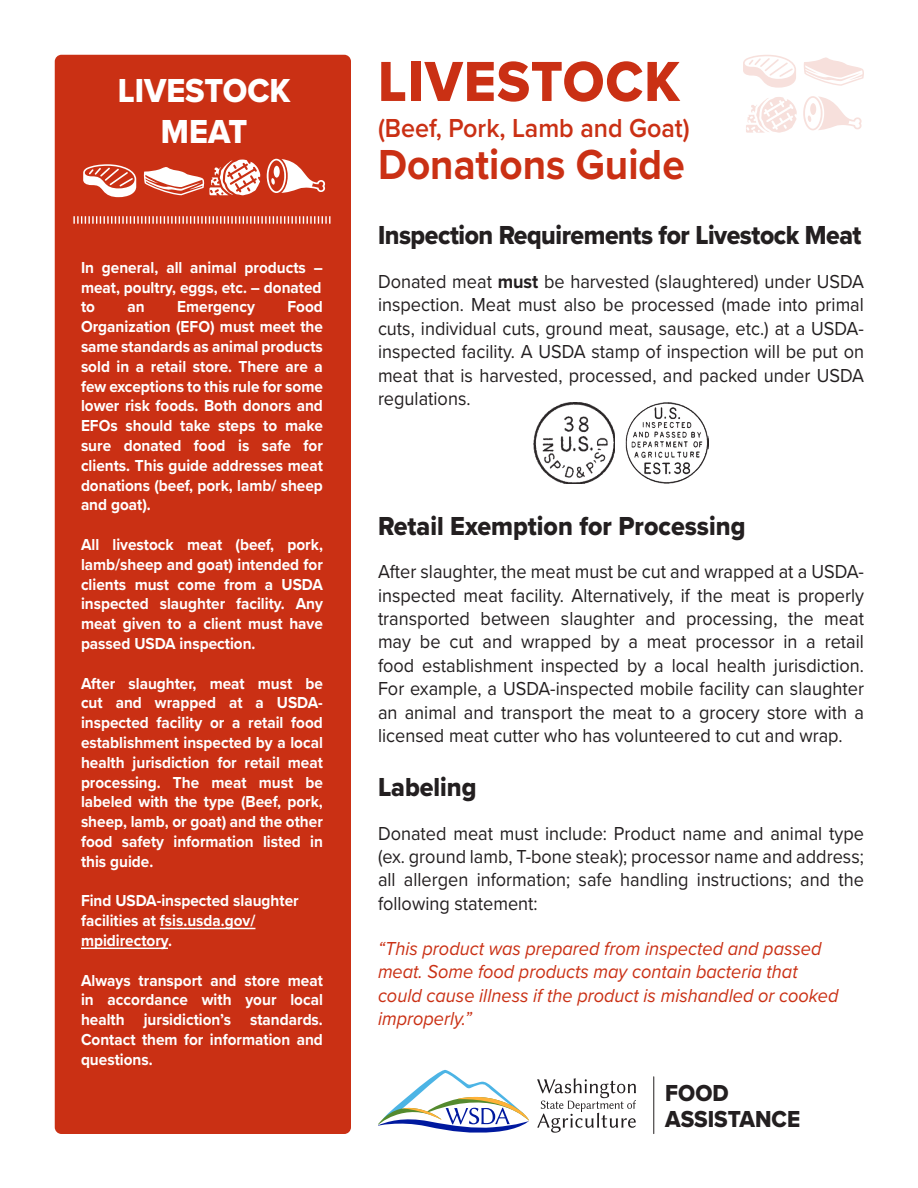
<style>
.page{position:relative;width:918px;height:1188px;background:#fff}
.page>*{position:absolute;margin:0;border:0;box-sizing:border-box;transform-origin:0 0}
.t1{font:58.5px "Proxima Nova Extrabld";letter-spacing:.02em;color:#ca3014;scale:.93 1}
.t2{font:700 43.5px "Proxima Nova";color:#ca3014;scale:.93 1}
.t3{font:34.5px/41.4px "Proxima Nova Extrabld";color:#fff;text-align:center;scale:.93 1}
.t4{font:27px "Proxima Nova Extrabld";letter-spacing:-.02em;color:#231f20;scale:.92 1}
.t5{font:27px "Proxima Nova Extrabld";color:#231f20;scale:.93 1}
.t6{font:600 27px "Proxima Nova";color:#ca3014;scale:.93 1}
.t7{font:24px/25.5px "Proxima Nova Extrabld";color:#231f20;scale:.93 1}
.t8{font:19.5px/23.4px "Proxima Nova";color:#231f20;text-align:justify;scale:.93 1}
.t9{font:italic 19.5px/23.4px "Proxima Nova";color:#ca3014;scale:.93 1}
.t10{font:700 16.5px/19.8px "Proxima Nova";color:#fff;text-align:justify;scale:.93 1}
.s1{font-weight:700}
</style>
<div class="page">
<div style="left:55px;top:55px;width:296px;height:1079px;background:#ca3014;border-radius:7px"></div>
<hr style="left:160px;top:928px;width:95px;height:1px;background:#fff">
<hr style="left:81px;top:948px;width:87px;height:1px;background:#fff">
<img style="left:534px;top:403px;width:81px;height:81px">
<img style="left:625px;top:403px;width:83px;height:81px">
<svg style="left:73px;top:216px;width:257px;height:8px"></svg>
<svg style="left:378px;top:1070px;width:151px;height:63px"></svg>
<svg style="left:537px;top:1078px;width:98px;height:55px"></svg>
<hr style="left:653px;top:1077px;width:1px;height:57px;background:#231f20">
<svg style="left:83px;top:164px;width:53px;height:33px"></svg>
<svg style="left:267px;top:159px;width:59px;height:34px"></svg>
<svg style="left:144px;top:160px;width:116px;height:35px"></svg>
<svg style="left:743px;top:55px;width:53px;height:33px"></svg>
<svg style="left:804px;top:57px;width:60px;height:29px"></svg>
<svg style="left:803px;top:96px;width:59px;height:34px"></svg>
<svg style="left:746px;top:97px;width:51px;height:36px"></svg>
<h3 class="t3" style="left:118px;top:69px;width:187px">LIVESTOCK<br>MEAT</h3>
<p class="t10" style="left:81px;top:257px;width:262px">In general, all animal products – meat, poultry, eggs, etc. – donated to</p>
<p class="t10" style="left:81px;top:297px;width:262px;text-indent:207px">Food Organization (EFO) must meet the same standards as animal products sold in a retail store. There are a few exceptions to this rule for some lower risk foods. Both donors and EFOs should take steps to make sure donated food is safe for clients. This guide addresses meat donations (beef, pork, lamb/ sheep and goat).</p>
<p class="t10" style="left:81px;top:534px;width:262px">All livestock meat (beef, pork, lamb/sheep and goat) intended for clients must come from a USDA inspected slaughter facility. Any meat given to a client must have passed USDA inspection.</p>
<p class="t10" style="left:81px;top:673px;width:262px">After slaughter, meat must be cut and wrapped at a USDA&shy;inspected facility or a retail food establishment inspected by a local health jurisdiction for retail meat processing. The meat must be labeled with the type (Beef, pork, sheep, lamb, or goat) and the other food safety information listed in this guide.</p>
<p class="t10" style="left:81px;top:891px;width:236px;text-align:left">Find USDA-inspected slaughter facilities at fsis.usda.gov/ mpidirectory.</p>
<p class="t10" style="left:81px;top:970px;width:262px">Always transport and store meat in accordance with your local health jursidiction’s standards.<br>Contact them for information and questions.</p>
<p class="t10" style="left:127px;top:297px;width:20px">an</p>
<p class="t10" style="left:177px;top:297px;width:85px">Emergency</p>
<h1 class="t1" style="left:378px;top:38px;width:326px">LIVESTOCK</h1>
<h3 class="t6" style="left:378px;top:108px;width:337px">(Beef, Pork, Lamb and Goat)</h3>
<h2 class="t2" style="left:378px;top:132px;width:331px">Donations Guide</h2>
<h3 class="t4" style="left:378px;top:215px;width:527px">Inspection Requirements for Livestock Meat</h3>
<p class="t8" style="left:378px;top:269px;width:524px">Donated meat <span class="s1">must</span> be harvested (slaughtered) under USDA inspection. Meat must also be processed (made into primal cuts, individual cuts, ground meat, sausage, etc.) at a USDA&shy;inspected facility. A USDA stamp of inspection will be put on meat that is harvested, processed, and packed under USDA regulations.</p>
<h3 class="t5" style="left:378px;top:505px;width:397px">Retail Exemption for Processing</h3>
<p class="t8" style="left:378px;top:559px;width:524px">After slaughter, the meat must be cut and wrapped at a USDA&shy;inspected meat facility. Alternatively, if the meat is properly transported between slaughter and processing, the meat may be cut and wrapped by a meat processor in a retail food establishment inspected by a local health jurisdiction.<br>For example, a USDA-inspected mobile facility can slaughter an animal and transport the meat to a grocery store with a licensed meat cutter who has volunteered to cut and wrap.</p>
<h3 class="t5" style="left:378px;top:767px;width:108px">Labeling</h3>
<p class="t8" style="left:378px;top:821px;width:524px">Donated meat must include: Product name and animal type (ex. ground lamb, T-bone steak); processor name and address; all allergen information; safe handling instructions; and the following statement:</p>
<p class="t9" style="left:378px;top:936px;width:497px">“This product was prepared from inspected and passed meat. Some food products may contain bacteria that could cause illness if the product is mishandled or cooked improperly.”</p>
<h3 class="t7" style="left:665px;top:1080px;width:147px">FOOD<br>ASSISTANCE</h3>
</div>
